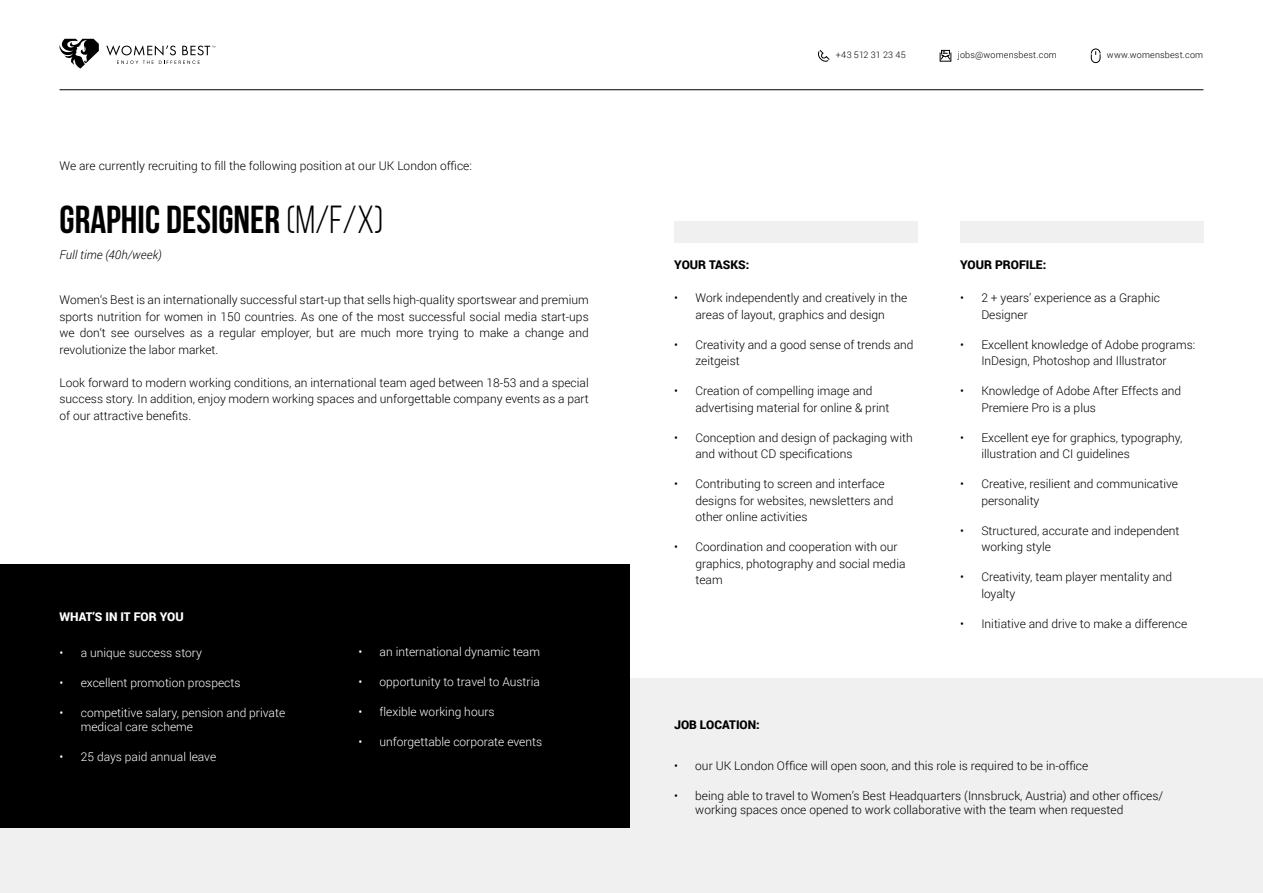
<style>
.page{position:relative;width:1263px;height:893px;background:#fff}
.page>*{position:absolute;margin:0;border:0;box-sizing:border-box;transform-origin:0 0}
.t1{font:700 39px "Bebas Neue";color:#000}
.t2{font:300 12px/16.5px "Roboto";color:#000}
.t3{font:300 12px/14.4px "Roboto";color:#fff}
.t4{font:900 12px "Roboto";color:#000}
.t5{font:italic 300 12px "Roboto";letter-spacing:.015em;color:#000}
.t6{font:900 12px "Roboto";color:#fff}
.t7{font:300 9px "Roboto";letter-spacing:.02em;color:#000}
.s1{font-weight:400}
</style>
<div class="page">
<div style="left:0;top:678px;width:1263px;height:215px;background:#f0f0f0"></div>
<div style="left:0;top:564px;width:629px;height:264px;background:#000"></div>
<svg style="left:939px;top:50px;width:13px;height:12px"></svg>
<svg style="left:1090px;top:48px;width:11px;height:15px"></svg>
<svg style="left:818px;top:50px;width:12px;height:12px"></svg>
<hr style="left:60px;top:89px;width:1143px;height:1px;background:#000">
<svg style="left:59px;top:39px;width:40px;height:30px"></svg>
<svg style="left:106px;top:45px;width:109px;height:19px"></svg>
<div style="left:674px;top:221px;width:243px;height:21px;background:#f0f0f0"></div>
<div style="left:960px;top:221px;width:243px;height:21px;background:#f0f0f0"></div>
<p class="t2" style="left:59px;top:157px;width:414px">We are currently recruiting to fill the following position at our UK London office:</p>
<h1 class="t1" style="left:60px;top:199px;width:325px">GRAPHIC DESIGNER <span class="s1">(M/F/X)</span></h1>
<p class="t5" style="left:60px;top:246px;width:104px">Full time (40h/week)</p>
<p class="t2" style="left:59px;top:291px;width:531px;text-align:justify">Women‘s Best is an internationally successful start-up that sells high-quality sportswear and premium sports nutrition for women in 150 countries. As one of the most successful social media start-ups we don‘t see ourselves as a regular employer, but are much more trying to make a change and revolutionize the labor market.</p>
<p class="t2" style="left:59px;top:374px;width:531px;text-align:justify">Look forward to modern working conditions, an international team aged between 18-53 and a special success story. In addition, enjoy modern working spaces and unforgettable company events as a part of our attractive benefits.</p>
<p class="t6" style="left:60px;top:608px;width:126px">WHAT’S IN IT FOR YOU</p>
<p class="t3" style="left:60px;top:645px;width:144px">• a unique success story</p>
<p class="t3" style="left:60px;top:675px;width:183px">• excellent promotion prospects</p>
<p class="t3" style="left:81px;top:705px;width:206px;text-indent:-21px">• competitive salary, pension and private medical care scheme</p>
<p class="t3" style="left:60px;top:750px;width:158px">• 25 days paid annual leave</p>
<p class="t3" style="left:358px;top:644px;width:183px">• an international dynamic team</p>
<p class="t3" style="left:358px;top:674px;width:183px">• opportunity to travel to Austria</p>
<p class="t3" style="left:358px;top:704px;width:138px">• flexible working hours</p>
<p class="t3" style="left:358px;top:734px;width:185px">• unforgettable corporate events</p>
<p class="t7" style="left:836px;top:49px;width:71px">+43 512 31 23 45</p>
<p class="t7" style="left:958px;top:49px;width:101px">jobs@womensbest.com</p>
<p class="t7" style="left:1107px;top:49px;width:98px">www.womensbest.com</p>
<p class="t4" style="left:674px;top:256px;width:77px">YOUR TASKS:</p>
<p class="t2" style="left:674px;top:289px;width:235px;text-align:center">• Work independently and creatively in the areas of layout, graphics and design</p>
<p class="t2" style="left:695px;top:336px;width:220px;text-indent:-21px">• Creativity and a good sense of trends and zeitgeist</p>
<p class="t2" style="left:695px;top:382px;width:196px;text-indent:-21px">• Creation of compelling image and advertising material for online &amp; print</p>
<p class="t2" style="left:695px;top:429px;width:219px;text-indent:-21px">• Conception and design of packaging with and without CD specifications</p>
<p class="t2" style="left:695px;top:475px;width:200px;text-indent:-21px">• Contributing to screen and interface designs for websites, newsletters and other online activities</p>
<p class="t2" style="left:695px;top:538px;width:212px;text-indent:-21px">• Coordination and cooperation with our graphics, photography and social media team</p>
<p class="t4" style="left:960px;top:256px;width:88px">YOUR PROFILE:</p>
<p class="t2" style="left:981px;top:289px;width:180px;text-indent:-21px">• 2 + years’ experience as a Graphic<br>Designer</p>
<p class="t2" style="left:981px;top:336px;width:215px;text-indent:-21px">• Excellent knowledge of Adobe programs:<br>InDesign, Photoshop and Illustrator</p>
<p class="t2" style="left:981px;top:382px;width:201px;text-indent:-21px">• Knowledge of Adobe After Effects and<br>Premiere Pro is a plus</p>
<p class="t2" style="left:981px;top:429px;width:203px;text-indent:-21px">• Excellent eye for graphics, typography, illustration and CI guidelines</p>
<p class="t2" style="left:981px;top:475px;width:198px;text-indent:-21px">• Creative, resilient and communicative personality</p>
<p class="t2" style="left:981px;top:522px;width:200px;text-indent:-21px">• Structured, accurate and independent working style</p>
<p class="t2" style="left:981px;top:568px;width:192px;text-indent:-21px">• Creativity, team player mentality and loyalty</p>
<p class="t2" style="left:960px;top:615px;width:229px">• Initiative and drive to make a difference</p>
<p class="t4" style="left:674px;top:717px;width:87px">JOB LOCATION:</p>
<p class="t2" style="left:674px;top:757px;width:416px">• our UK London Office will open soon, and this role is required to be in-office</p>
<p class="t2" style="left:695px;top:788px;width:469px;line-height:14.4px;text-indent:-21px">• being able to travel to Women’s Best Headquarters (Innsbruck, Austria) and other offices/ working spaces once opened to work collaborative with the team when requested</p>
</div>
